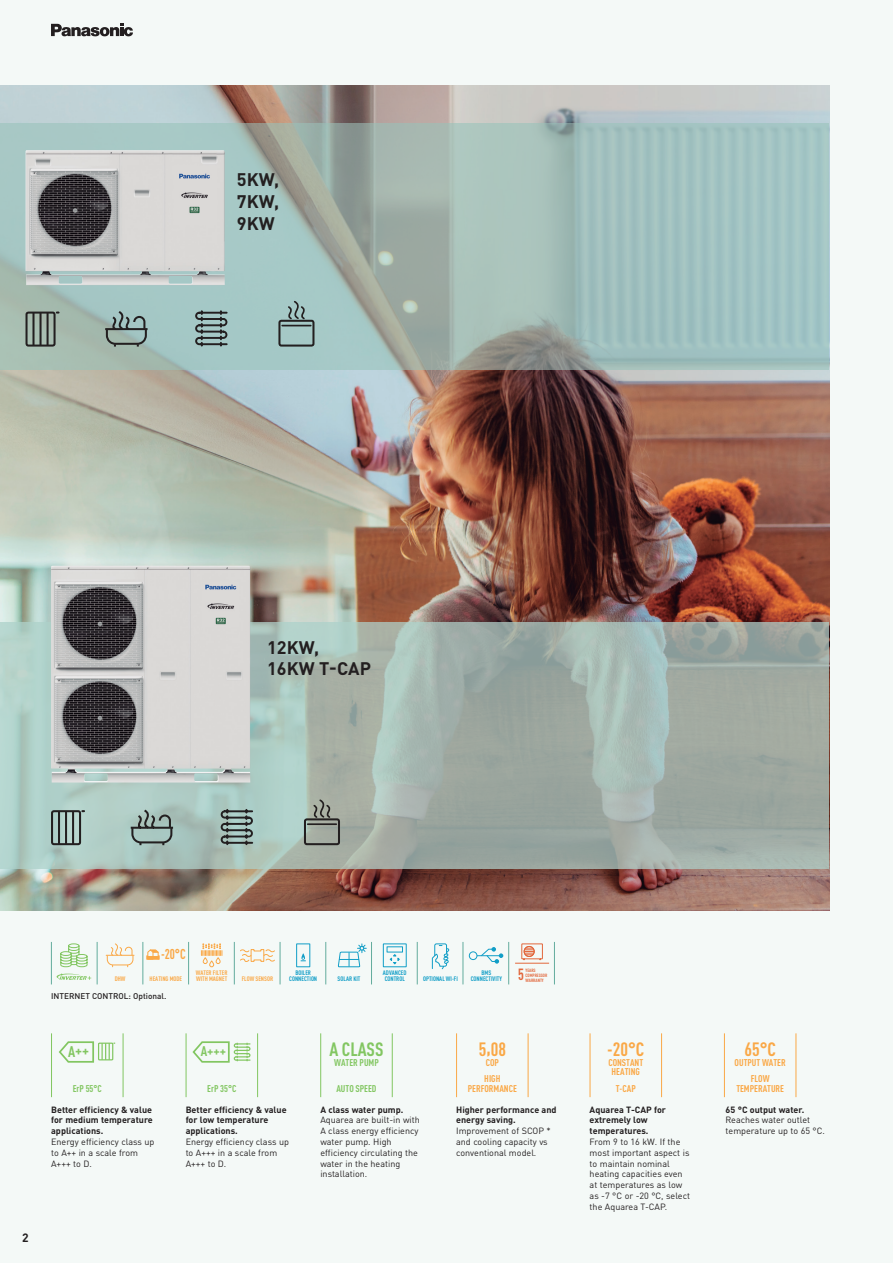
<style>
.page{position:relative;width:893px;height:1263px;background:#f4f9f7}
.page>*{position:absolute;margin:0;border:0;box-sizing:border-box;transform-origin:0 0}
.t1{font:700 19.05px "DIN Cond";color:#faa846}
.t2{font:700 19.05px "DIN Cond";color:#82c661}
.t3{font:700 18px/21.6px "DINOT";letter-spacing:.005em;color:#231f20;text-align:justify}
.t4{font:700 16.05px "DIN Cond";color:#e2673c;scale:.9 1}
.t5{font:700 15.3px "DIN Cond";color:#82c661}
.t6{font:700 14.1px "DIN Cond";color:#faa846;scale:.9 1}
.t7{font:700 13.8px "DIN Cond";color:#82c661}
.t8{font:700 12px "DINOT";color:#231f20}
.t9{font:700 9.75px/9.3px "DIN Cond";color:#faa846;text-align:center}
.t10{font:700 9.75px "DIN Cond";color:#82c661}
._01_20_TEXT_6R{font:9px/10.8px "DINOT";color:#231f20}
._01_20_TEXT_6B{font:700 9px/10.8px "DINOT";color:#231f20}
._01_20_TEXT_5_5M{font:500 8.25px "DINOT";color:#231f20}
.t11{font:700 6.45px/6.3px "DIN Cond";color:#119ec7;text-align:center}
.t12{font:700 6.45px/6.3px "DIN Cond";color:#faa846}
.t13{font:700 4.65px/4.9px "DIN Cond";color:#e2673c}
</style>
<div class="page">
<svg style="left:51px;top:24px;width:82px;height:12px"></svg>
<img style="left:0;top:85px;width:829px;height:826px">
<svg style="left:0;top:622px;width:829px;height:246px;background:#a3b4ad"></svg>
<div style="left:51px;top:810px;width:30px;height:35px;border:2px solid #231f20;border-radius:2px"></div>
<hr style="left:65px;top:811px;width:2px;height:33px;background:#231f20">
<hr style="left:72px;top:811px;width:2px;height:33px;background:#231f20">
<hr style="left:58px;top:811px;width:2px;height:33px;background:#231f20">
<svg style="left:129px;top:808px;width:46px;height:39px;background:#8ea5a0"></svg>
<hr style="left:308px;top:823px;width:28px;height:2px;background:#231f20">
<div style="left:304px;top:818px;width:36px;height:27px;border:2px solid #231f20;border-radius:2px"></div>
<svg style="left:312px;top:798px;width:20px;height:21px"></svg>
<svg style="left:220px;top:808px;width:34px;height:38px"></svg>
<img style="left:51px;top:566px;width:200px;height:216px">
<svg style="left:0;top:123px;width:829px;height:247px;background:#a1bcb7"></svg>
<div style="left:26px;top:312px;width:30px;height:35px;border:2px solid #231f20;border-radius:2px"></div>
<hr style="left:40px;top:313px;width:2px;height:32px;background:#231f20">
<hr style="left:47px;top:313px;width:2px;height:32px;background:#231f20">
<hr style="left:32px;top:313px;width:3px;height:32px;background:#231f20">
<svg style="left:103px;top:309px;width:47px;height:40px;background:#8aa19d"></svg>
<div style="left:278px;top:320px;width:36px;height:27px;border:2px solid #231f20;border-radius:2px"></div>
<svg style="left:282px;top:299px;width:29px;height:27px"></svg>
<svg style="left:194px;top:309px;width:35px;height:39px"></svg>
<img style="left:26px;top:150px;width:199px;height:135px">
<hr style="left:456px;top:1033px;width:1px;height:64px;background:#faa846">
<hr style="left:528px;top:1033px;width:1px;height:64px;background:#faa846">
<svg style="left:192px;top:1041px;width:59px;height:22px"></svg>
<hr style="left:186px;top:1033px;width:1px;height:64px;background:#82c661">
<hr style="left:257px;top:1033px;width:1px;height:64px;background:#82c661">
<div style="left:98px;top:1042px;width:15px;height:18px;border:1px solid #82c661"></div>
<svg style="left:101px;top:1042px;width:14px;height:18px"></svg>
<svg style="left:59px;top:1041px;width:35px;height:22px"></svg>
<hr style="left:51px;top:1033px;width:1px;height:64px;background:#82c661">
<hr style="left:123px;top:1033px;width:1px;height:64px;background:#82c661">
<hr style="left:590px;top:1033px;width:1px;height:64px;background:#faa846">
<hr style="left:661px;top:1033px;width:1px;height:64px;background:#faa846">
<hr style="left:320px;top:1033px;width:1px;height:64px;background:#82c661">
<hr style="left:392px;top:1033px;width:1px;height:64px;background:#82c661">
<hr style="left:724px;top:1033px;width:1px;height:64px;background:#faa846">
<hr style="left:796px;top:1033px;width:1px;height:64px;background:#faa846">
<svg style="left:337px;top:944px;width:29px;height:24px"></svg>
<div style="left:383px;top:943px;width:24px;height:24px;border:1px solid #119ec7"></div>
<div style="left:387px;top:946px;width:16px;height:6px;border:1px solid #119ec7"></div>
<svg style="left:389px;top:954px;width:11px;height:10px"></svg>
<svg style="left:431px;top:943px;width:18px;height:27px"></svg>
<svg style="left:146px;top:949px;width:14px;height:11px"></svg>
<svg style="left:106px;top:943px;width:28px;height:24px"></svg>
<div style="left:469px;top:951px;width:8px;height:9px;border:1px solid #119ec7;border-radius:50%"></div>
<svg style="left:477px;top:947px;width:26px;height:17px"></svg>
<div style="left:296px;top:943px;width:14px;height:24px;border:1px solid #119ec7"></div>
<svg style="left:301px;top:953px;width:5px;height:8px"></svg>
<svg style="left:240px;top:949px;width:35px;height:13px"></svg>
<svg style="left:201px;top:944px;width:22px;height:23px"></svg>
<svg style="left:57px;top:973px;width:34px;height:7px"></svg>
<svg style="left:60px;top:943px;width:28px;height:24px"></svg>
<hr style="left:515px;top:963px;width:34px;height:1px;background:#e2673c">
<svg style="left:521px;top:943px;width:22px;height:17px"></svg>
<div style="left:524px;top:946px;width:10px;height:10px;border:1px solid #e2673c;border-radius:50%"></div>
<div style="left:524px;top:946px;width:11px;height:11px;border:1px solid #e2673c;border-radius:50%"></div>
<hr style="left:51px;top:942px;width:1px;height:42px;background:#63ac9d">
<hr style="left:234px;top:942px;width:1px;height:42px;background:#63ac9d">
<hr style="left:417px;top:942px;width:1px;height:42px;background:#63ac9d">
<hr style="left:463px;top:942px;width:1px;height:42px;background:#63ac9d">
<hr style="left:142px;top:942px;width:1px;height:42px;background:#63ac9d">
<hr style="left:325px;top:942px;width:1px;height:42px;background:#63ac9d">
<hr style="left:554px;top:942px;width:1px;height:42px;background:#63ac9d">
<hr style="left:97px;top:942px;width:1px;height:42px;background:#63ac9d">
<hr style="left:280px;top:942px;width:1px;height:42px;background:#63ac9d">
<hr style="left:508px;top:942px;width:1px;height:42px;background:#63ac9d">
<hr style="left:188px;top:942px;width:1px;height:42px;background:#63ac9d">
<hr style="left:371px;top:942px;width:1px;height:42px;background:#63ac9d">
<p class="t3" style="left:237px;top:169px;width:44px">5KW, 7KW, 9KW</p>
<p class="t3" style="left:267px;top:636px;width:106px">12KW,<br>16KW T-CAP</p>
<h3 class="t8" style="left:22px;top:1230px;width:8px">2</h3>
<p class="t6" style="left:161px;top:946px;width:29px">-20°C</p>
<p class="t12" style="left:196px;top:969px;width:33px">WATER FILTER<br>WITH MAGNET</p>
<p class="t13" style="left:526px;top:968px;width:23px">YEARS<br>COMPRESSOR</p>
<p class="t4" style="left:518px;top:965px;width:8px">5</p>
<p class="t13" style="left:526px;top:978px;width:20px">WARRANTY</p>
<p class="t11" style="left:295px;top:969px;width:17px">BOILER</p>
<p class="t11" style="left:383px;top:969px;width:25px">ADVANCED</p>
<p class="t12" style="left:115px;top:975px;width:12px">DHW</p>
<p class="t11" style="left:471px;top:969px;width:33px">BMS<br>CONNECTIVITY</p>
<p class="t12" style="left:150px;top:975px;width:34px">HEATING MODE</p>
<p class="t11" style="left:385px;top:975px;width:22px">CONTROL</p>
<p class="t11" style="left:423px;top:975px;width:36px">OPTIONAL WI-FI</p>
<p class="t12" style="left:242px;top:975px;width:33px">FLOW SENSOR</p>
<p class="t11" style="left:289px;top:975px;width:29px">CONNECTION</p>
<p class="t11" style="left:338px;top:975px;width:24px">SOLAR KIT</p>
<p class="_01_20_TEXT_5_5M" style="left:51px;top:991px;width:117px">INTERNET CONTROL: Optional.</p>
<p class="t5" style="left:68px;top:1041px;width:23px">A++</p>
<p class="t7" style="left:201px;top:1042px;width:27px">A+++</p>
<p class="t10" style="left:73px;top:1082px;width:30px">ErP 55°C</p>
<p class="t10" style="left:207px;top:1082px;width:30px">ErP 35°C</p>
<p class="_01_20_TEXT_6B" style="left:51px;top:1103px;width:103px;text-align:justify">Better efficiency &amp; value for medium temperature applications.</p>
<p class="_01_20_TEXT_6R" style="left:51px;top:1136px;width:105px">Energy efficiency class up to A++ in a scale from<br>A+++ to D.</p>
<p class="_01_20_TEXT_6B" style="left:186px;top:1103px;width:102px">Better efficiency &amp; value for low temperature applications.</p>
<p class="_01_20_TEXT_6R" style="left:186px;top:1136px;width:105px">Energy efficiency class up to A+++ in a scale from<br>A+++ to D.</p>
<p class="t1" style="left:607px;top:1038px;width:39px">-20°C</p>
<p class="t9" style="left:608px;top:1057px;width:36px">CONSTANT<br>HEATING</p>
<p class="t2" style="left:330px;top:1038px;width:55px">A CLASS</p>
<p class="t10" style="left:334px;top:1056px;width:46px">WATER PUMP</p>
<p class="t1" style="left:479px;top:1038px;width:29px">5,08</p>
<p class="t9" style="left:486px;top:1057px;width:15px">COP</p>
<p class="t9" style="left:468px;top:1074px;width:51px">HIGH<br>PERFORMANCE</p>
<p class="t10" style="left:336px;top:1082px;width:42px">AUTO SPEED</p>
<p class="t9" style="left:616px;top:1083px;width:21px">T-CAP</p>
<p class="_01_20_TEXT_6B" style="left:320px;top:1103px;width:85px">A class water pump.</p>
<p class="_01_20_TEXT_6R" style="left:320px;top:1114px;width:101px">Aquarea are built-in with<br>A class energy efficiency water pump. High efficiency circulating the water in the heating installation.</p>
<p class="_01_20_TEXT_6B" style="left:456px;top:1103px;width:102px">Higher performance and energy saving.</p>
<p class="_01_20_TEXT_6R" style="left:456px;top:1125px;width:96px">Improvement of SCOP * and cooling capacity vs conventional model.</p>
<p class="_01_20_TEXT_6B" style="left:590px;top:1103px;width:78px">Aquarea T‑CAP for extremely low temperatures.</p>
<p class="_01_20_TEXT_6R" style="left:590px;top:1136px;width:102px">From 9 to 16 kW. If the most important aspect is to maintain nominal heating capacities even at temperatures as low as -7 °C or -20 °C, select the Aquarea T‑CAP.</p>
<p class="t1" style="left:744px;top:1038px;width:33px">65°C</p>
<p class="t9" style="left:735px;top:1057px;width:53px">OUTPUT WATER</p>
<p class="t9" style="left:736px;top:1074px;width:49px">FLOW<br>TEMPERATURE</p>
<p class="_01_20_TEXT_6B" style="left:726px;top:1103px;width:80px">65 °C output water.</p>
<p class="_01_20_TEXT_6R" style="left:726px;top:1114px;width:101px">Reaches water outlet temperature up to 65 °C.</p>
</div>
